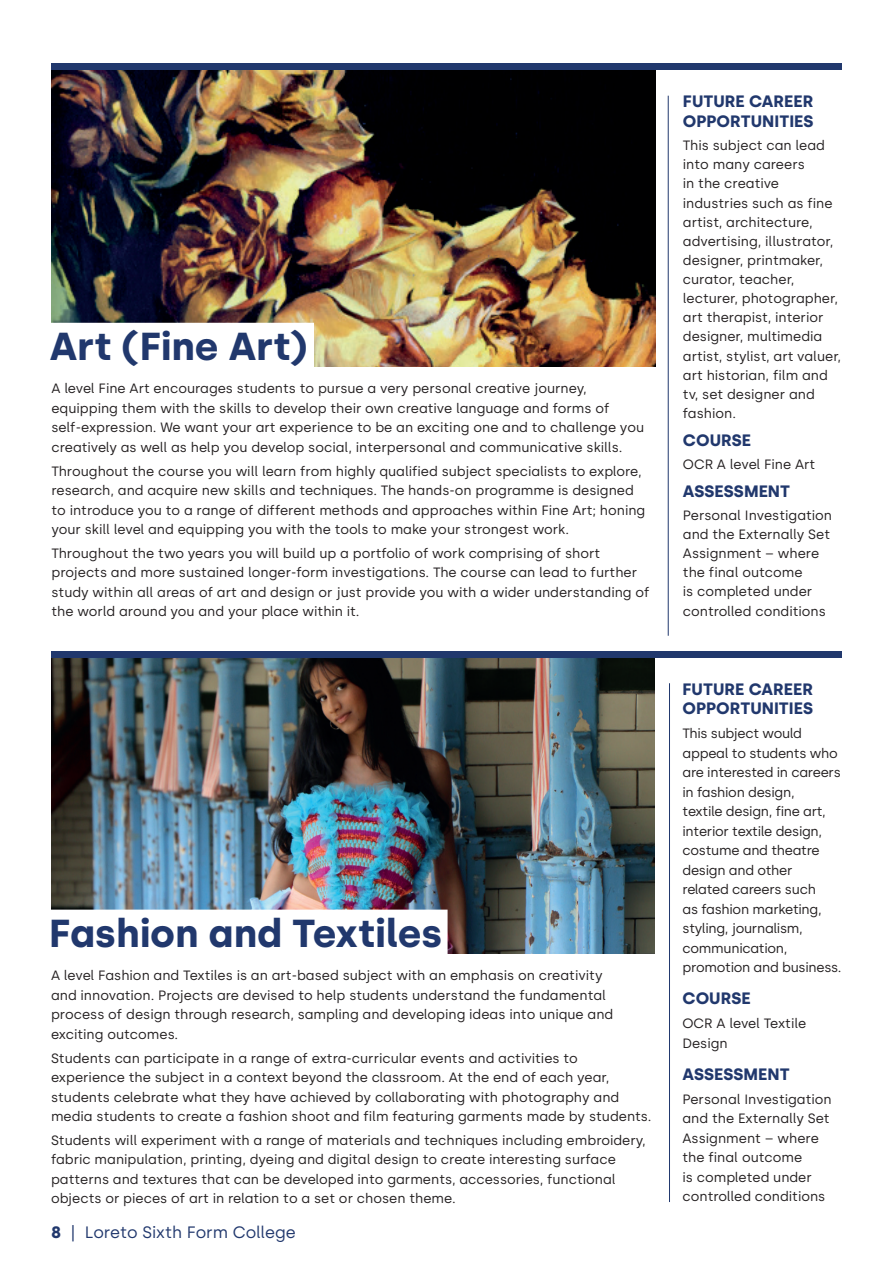
<style>
.page{position:relative;width:893px;height:1263px;background:#fff}
.page>*{position:absolute;margin:0;border:0;box-sizing:border-box;transform-origin:0 0}
.t1{font:700 39px "Silka";color:#21386d}
.t2{font:700 16.5px/19.5px "Silka";color:#21386d}
.t3{font:16.5px "Silka";color:#21386d}
.t4{font:13.5px/19.5px "Silka";color:#231f20}
.t5{font:13.5px/19.5px "Silka";letter-spacing:-.02em;color:#231f20}
.s1{font-weight:700}
</style>
<div class="page">
<hr style="left:668px;top:96px;width:1px;height:540px;background:#21386d">
<img style="left:51px;top:70px;width:604px;height:297px">
<div style="left:50px;top:323px;width:264px;height:51px;background:#fff"></div>
<div style="left:51px;top:64px;width:791px;height:6px;background:#21386d"></div>
<img style="left:51px;top:658px;width:604px;height:296px">
<div style="left:49px;top:910px;width:399px;height:51px;background:#fff"></div>
<div style="left:51px;top:651px;width:791px;height:7px;background:#21386d"></div>
<hr style="left:669px;top:683px;width:1px;height:519px;background:#21386d">
<h1 class="t1" style="left:50px;top:323px;width:259px">Art (Fine Art)</h1>
<p class="t4" style="left:51px;top:379px;width:594px">A level Fine Art encourages students to pursue a very personal creative journey, equipping them with the skills to develop their own creative language and forms of self-expression. We want your art experience to be an exciting one and to challenge you creatively as well as help you develop social, interpersonal and communicative skills.</p>
<p class="t4" style="left:51px;top:461px;width:595px">Throughout the course you will learn from highly qualified subject specialists to explore, research, and acquire new skills and techniques. The hands-on programme is designed to introduce you to a range of different methods and approaches within Fine Art; honing your skill level and equipping you with the tools to make your strongest work.</p>
<p class="t4" style="left:51px;top:543px;width:600px">Throughout the two years you will build up a portfolio of work comprising of short projects and more sustained longer-form investigations. The course can lead to further study within all areas of art and design or just provide you with a wider understanding of the world around you and your place within it.</p>
<h1 class="t1" style="left:49px;top:910px;width:394px">Fashion and Textiles</h1>
<p class="t4" style="left:51px;top:966px;width:564px">A level Fashion and Textiles is an art-based subject with an emphasis on creativity and innovation. Projects are devised to help students understand the fundamental process of design through research, sampling and developing ideas into unique and exciting outcomes.</p>
<p class="t4" style="left:51px;top:1048px;width:602px">Students can participate in a range of extra-curricular events and activities to experience the subject in a context beyond the classroom. At the end of each year, students celebrate what they have achieved by collaborating with photography and media students to create a fashion shoot and film featuring garments made by students.</p>
<p class="t4" style="left:51px;top:1130px;width:596px">Students will experiment with a range of materials and techniques including embroidery, fabric manipulation, printing, dyeing and digital design to create interesting surface patterns and textures that can be developed into garments, accessories, functional objects or pieces of art in relation to a set or chosen theme.</p>
<p class="t3" style="left:51px;top:1222px;width:246px"><span class="s1">8</span> | Loreto Sixth Form College</p>
<p class="t2" style="left:683px;top:92px;width:132px">FUTURE CAREER<br>OPPORTUNITIES</p>
<p class="t4" style="left:683px;top:136px;width:160px">This subject can lead into many careers<br>in the creative industries such as fine artist, architecture, advertising, illustrator, designer, printmaker, curator, teacher, lecturer, photographer, art therapist, interior designer, multimedia artist, stylist, art valuer, art historian, film and tv, set designer and fashion.</p>
<p class="t2" style="left:683px;top:430px;width:70px">COURSE</p>
<p class="t4" style="left:683px;top:454px;width:134px">OCR A level Fine Art</p>
<p class="t2" style="left:683px;top:481px;width:109px">ASSESSMENT</p>
<p class="t4" style="left:683px;top:506px;width:151px">Personal Investigation and the Externally Set<br>Assignment – where the final outcome<br>is completed under controlled conditions</p>
<p class="t2" style="left:682px;top:679px;width:132px">FUTURE CAREER<br>OPPORTUNITIES</p>
<p class="t5" style="left:682px;top:723px;width:161px">This subject would appeal to students who are interested in careers in fashion design,<br>textile design, fine art, interior textile design, costume and theatre design and other related careers such<br>as fashion marketing, styling, journalism, communication, promotion and business.</p>
<p class="t2" style="left:682px;top:989px;width:70px">COURSE</p>
<p class="t4" style="left:682px;top:1013px;width:125px">OCR A level Textile<br>Design</p>
<p class="t2" style="left:682px;top:1064px;width:109px">ASSESSMENT</p>
<p class="t4" style="left:682px;top:1089px;width:151px">Personal Investigation and the Externally Set<br>Assignment – where the final outcome<br>is completed under controlled conditions</p>
</div>
